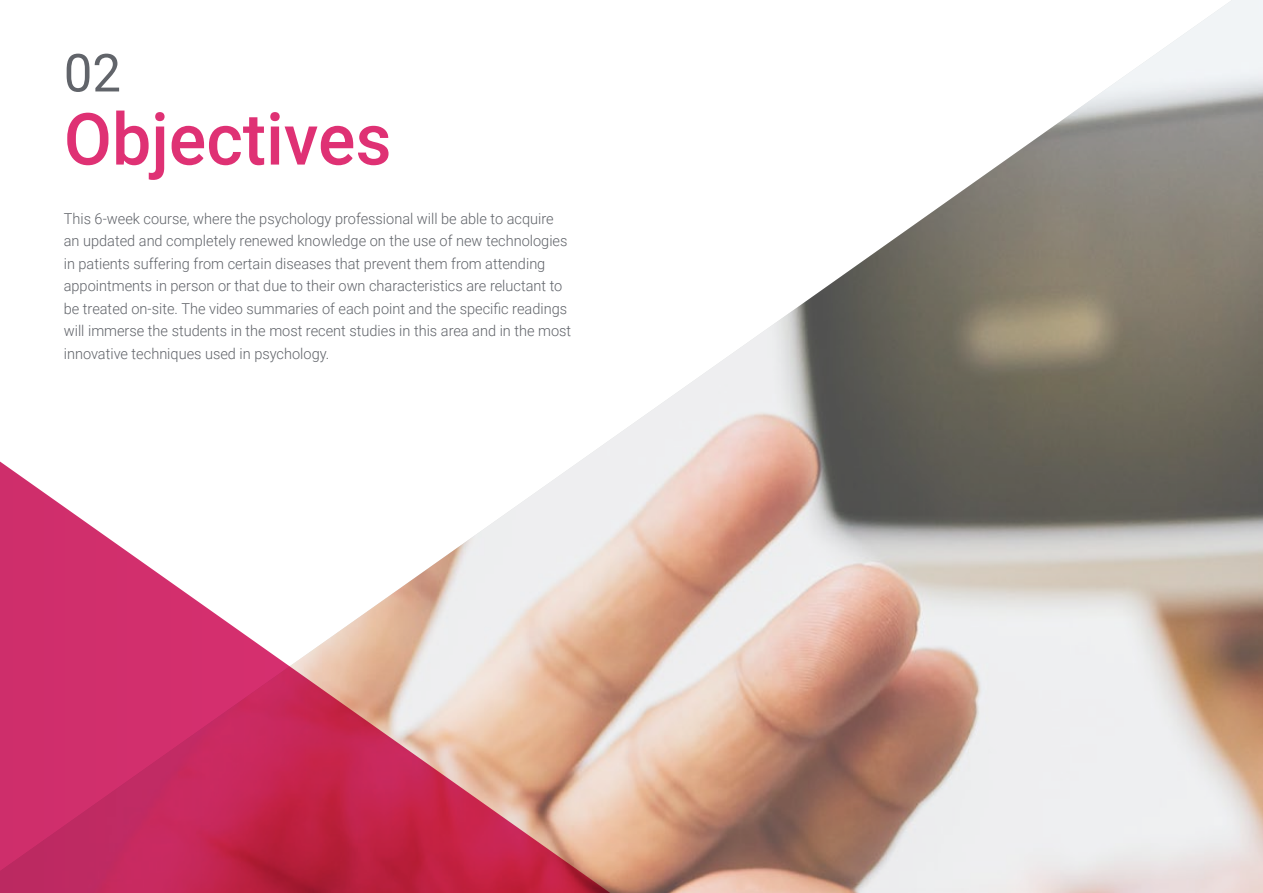
<style>
.page{position:relative;width:1263px;height:893px;background:#fff}
.page>*{position:absolute;margin:0;border:0;box-sizing:border-box;transform-origin:0 0}
.t1{font:500 72px "Roboto";color:#df3174}
.t2{font:52.5px "Roboto";color:#61646a}
.t3{font:300 15px/22.5px "Roboto";color:#61646a}
</style>
<div class="page">
<img style="left:602px;top:0;width:661px;height:893px">
<svg style="left:0;top:446px;width:640px;height:447px"></svg>
<h2 class="t2" style="left:64px;top:36px;width:59px">02</h2>
<h1 class="t1" style="left:64px;top:89px;width:329px">Objectives</h1>
<p class="t3" style="left:64px;top:207px;width:509px">This 6-week course, where the psychology professional will be able to acquire an updated and completely renewed knowledge on the use of new technologies in patients suffering from certain diseases that prevent them from attending appointments in person or that due to their own characteristics are reluctant to be treated on-site. The video summaries of each point and the specific readings will immerse the students in the most recent studies in this area and in the most innovative techniques used in psychology.</p>
</div>
